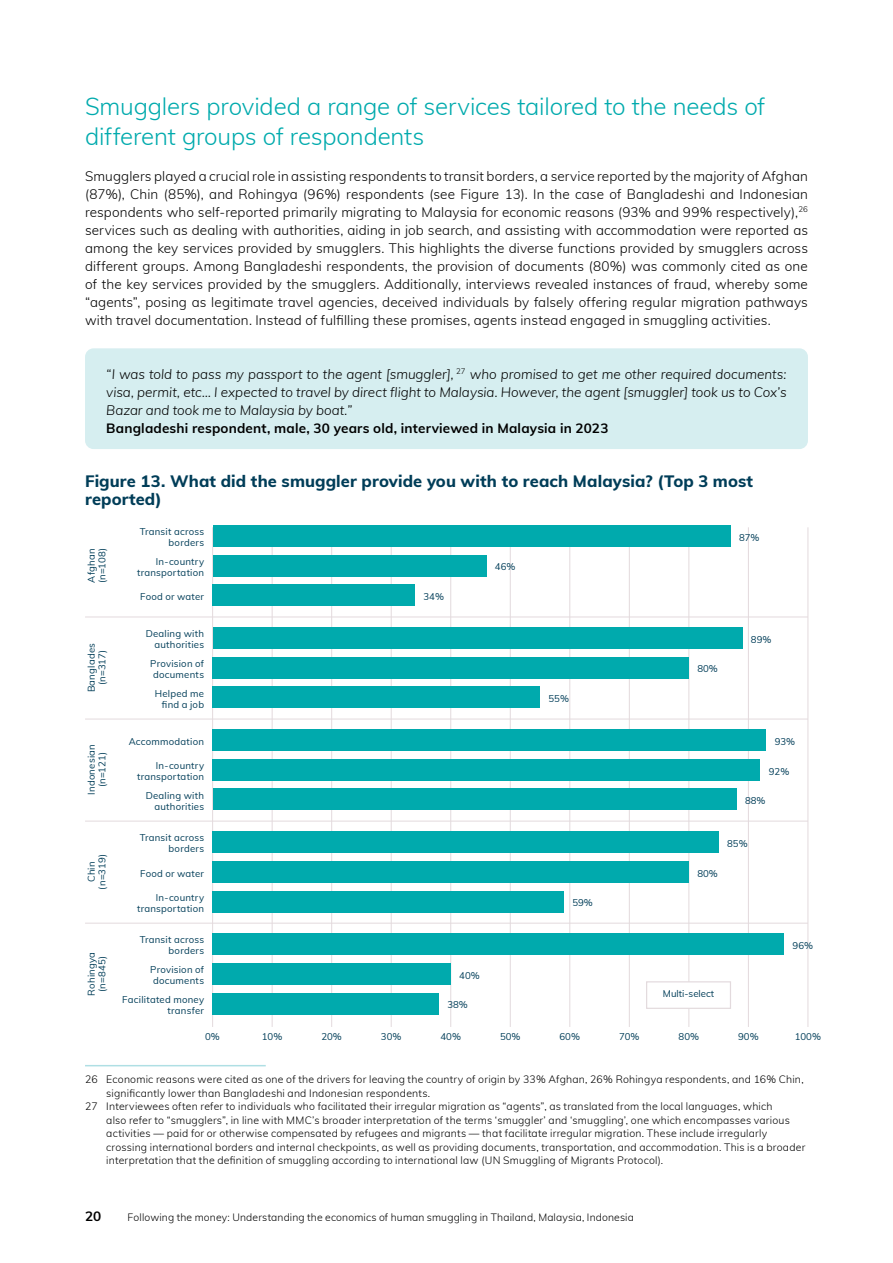
<style>
.page{position:relative;width:893px;height:1263px;background:#fff}
.page>*{position:absolute;margin:0;border:0;box-sizing:border-box;transform-origin:0 0}
.t1{font:300 24px/30px "Muli";letter-spacing:-.005em;color:#00aaad}
.t2{font:800 16.5px/18px "Muli";letter-spacing:.005em;color:#003d58}
.t3{font:300 13.5px/18px "Muli";letter-spacing:.01em;color:#000;text-align:justify}
.t4{font:italic 300 13.5px/18px "Muli";letter-spacing:-.005em;color:#000;text-align:justify}
.t5{font:700 13.5px "Muli";letter-spacing:.01em;color:#000}
.t6{font:300 10.5px "Muli";letter-spacing:.02em;color:#000}
.t7{font:300 10.35px "Muli";letter-spacing:.015em;color:#000}
.t8{font:9.6px/10.8px "Muli";letter-spacing:.025em;color:#003d58;text-align:right}
.t9{font:9.6px "Muli";color:#003d58}
</style>
<div class="page">
<div style="left:85px;top:348px;width:723px;height:87px;background:#d6eef0;border-radius:9px"></div>
<div style="left:85px;top:407px;width:723px;height:42px;background:#d6eef0;border-radius:9px"></div>
<hr style="left:85px;top:1065px;width:181px;height:1px;background:#afdfe4">
<hr style="left:212px;top:527px;width:1px;height:500px;background:#e3dadd">
<hr style="left:272px;top:527px;width:1px;height:500px;background:#e3dadd">
<hr style="left:331px;top:527px;width:1px;height:500px;background:#e3dadd">
<hr style="left:391px;top:527px;width:1px;height:500px;background:#e3dadd">
<hr style="left:450px;top:527px;width:1px;height:500px;background:#e3dadd">
<hr style="left:510px;top:527px;width:1px;height:500px;background:#e3dadd">
<hr style="left:569px;top:527px;width:1px;height:500px;background:#e3dadd">
<hr style="left:629px;top:527px;width:1px;height:500px;background:#e3dadd">
<hr style="left:688px;top:527px;width:1px;height:500px;background:#e3dadd">
<hr style="left:748px;top:527px;width:1px;height:500px;background:#e3dadd">
<hr style="left:807px;top:527px;width:1px;height:500px;background:#e3dadd">
<div style="left:213px;top:933px;width:571px;height:22px;background:#00aaad"></div>
<div style="left:213px;top:831px;width:506px;height:22px;background:#00aaad"></div>
<div style="left:213px;top:729px;width:553px;height:21px;background:#00aaad"></div>
<div style="left:213px;top:627px;width:529px;height:21px;background:#00aaad"></div>
<div style="left:213px;top:525px;width:517px;height:21px;background:#00aaad"></div>
<div style="left:213px;top:963px;width:238px;height:21px;background:#00aaad"></div>
<div style="left:213px;top:861px;width:476px;height:21px;background:#00aaad"></div>
<div style="left:213px;top:759px;width:547px;height:21px;background:#00aaad"></div>
<div style="left:213px;top:657px;width:476px;height:21px;background:#00aaad"></div>
<div style="left:213px;top:555px;width:273px;height:21px;background:#00aaad"></div>
<div style="left:213px;top:993px;width:226px;height:21px;background:#00aaad"></div>
<div style="left:213px;top:891px;width:351px;height:21px;background:#00aaad"></div>
<div style="left:213px;top:789px;width:523px;height:21px;background:#00aaad"></div>
<div style="left:213px;top:687px;width:327px;height:21px;background:#00aaad"></div>
<div style="left:213px;top:585px;width:202px;height:21px;background:#00aaad"></div>
<div style="left:646px;top:981px;width:85px;height:28px;background:#fff;border:1px solid #e3dadd"></div>
<hr style="left:85px;top:923px;width:723px;height:1px;background:#e3dadd">
<hr style="left:85px;top:821px;width:723px;height:1px;background:#e3dadd">
<hr style="left:85px;top:719px;width:723px;height:1px;background:#e3dadd">
<hr style="left:85px;top:617px;width:723px;height:1px;background:#e3dadd">
<h1 class="t1" style="left:85px;top:90px;width:682px">Smugglers provided a range of services tailored to the needs of different groups of respondents</h1>
<p class="t3" style="left:85px;top:166px;width:724px">Smugglers played a crucial role in assisting respondents to transit borders, a service reported by the majority of Afghan (87%), Chin (85%), and Rohingya (96%) respondents (see Figure 13). In the case of Bangladeshi and Indonesian respondents who self-reported primarily migrating to Malaysia for economic reasons (93% and 99% respectively),<sup>26 </sup>services such as dealing with authorities, aiding in job search, and assisting with accommodation were reported as among the key services provided by smugglers. This highlights the diverse functions provided by smugglers across different groups. Among Bangladeshi respondents, the provision of documents (80%) was commonly cited as one of the key services provided by the smugglers. Additionally, interviews revealed instances of fraud, whereby some “agents”, posing as legitimate travel agencies, deceived individuals by falsely offering regular migration pathways with travel documentation. Instead of fulfilling these promises, agents instead engaged in smuggling activities.</p>
<p class="t4" style="left:106px;top:364px;width:682px">“I was told to pass my passport to the agent [smuggler], <sup>27</sup> who promised to get me other required documents: visa, permit, etc… I expected to travel by direct flight to Malaysia. However, the agent [smuggler] took us to Cox’s Bazar and took me to Malaysia by boat.”</p>
<p class="t5" style="left:106px;top:418px;width:504px">Bangladeshi respondent, male, 30 years old, interviewed in Malaysia in 2023</p>
<p class="t2" style="left:85px;top:471px;width:670px">Figure 13. What did the smuggler provide you with to reach Malaysia? (Top 3 most reported)</p>
<p class="t8" style="left:85px;top:583px;width:37px;text-align:left;rotate:-90deg">Afghan (n=108)</p>
<p class="t8" style="left:85px;top:692px;width:51px;text-align:center;rotate:-90deg">Banglades (n=317)</p>
<p class="t8" style="left:85px;top:795px;width:52px;text-align:center;rotate:-90deg">Indonesian (n=121)</p>
<p class="t8" style="left:85px;top:890px;width:37px;text-align:center;rotate:-90deg">Chin (n=319)</p>
<p class="t8" style="left:85px;top:996px;width:45px;text-align:center;rotate:-90deg">Rohingya (n=845)</p>
<p class="t8" style="left:140px;top:526px;width:66px">Transit across borders</p>
<p class="t8" style="left:739px;top:531px;width:22px">87%</p>
<p class="t8" style="left:137px;top:556px;width:68px">In-country transportation</p>
<p class="t8" style="left:495px;top:561px;width:22px">46%</p>
<p class="t8" style="left:140px;top:591px;width:66px">Food or water</p>
<p class="t8" style="left:423px;top:591px;width:22px">34%</p>
<p class="t8" style="left:146px;top:628px;width:60px">Dealing with authorities</p>
<p class="t8" style="left:751px;top:633px;width:22px">89%</p>
<p class="t8" style="left:150px;top:658px;width:55px;text-align:center">Provision of documents</p>
<p class="t8" style="left:697px;top:663px;width:22px">80%</p>
<p class="t8" style="left:155px;top:687px;width:51px">Helped me find a job</p>
<p class="t8" style="left:549px;top:693px;width:22px">55%</p>
<p class="t8" style="left:129px;top:735px;width:77px">Accommodation</p>
<p class="t8" style="left:775px;top:735px;width:22px">93%</p>
<p class="t8" style="left:137px;top:760px;width:68px">In-country transportation</p>
<p class="t8" style="left:769px;top:765px;width:22px">92%</p>
<p class="t8" style="left:146px;top:789px;width:60px">Dealing with authorities</p>
<p class="t8" style="left:745px;top:795px;width:22px">88%</p>
<p class="t8" style="left:140px;top:832px;width:66px">Transit across borders</p>
<p class="t8" style="left:727px;top:837px;width:22px">85%</p>
<p class="t8" style="left:140px;top:867px;width:66px">Food or water</p>
<p class="t8" style="left:697px;top:867px;width:22px">80%</p>
<p class="t8" style="left:137px;top:892px;width:68px">In-country transportation</p>
<p class="t8" style="left:572px;top:897px;width:22px">59%</p>
<p class="t8" style="left:140px;top:934px;width:66px">Transit across borders</p>
<p class="t8" style="left:793px;top:939px;width:22px">96%</p>
<p class="t8" style="left:150px;top:964px;width:55px;text-align:center">Provision of documents</p>
<p class="t8" style="left:459px;top:969px;width:22px">40%</p>
<p class="t8" style="left:122px;top:994px;width:83px">Facilitated money transfer</p>
<p class="t8" style="left:447px;top:999px;width:22px">38%</p>
<p class="t9" style="left:663px;top:987px;width:53px">Multi-select</p>
<p class="t8" style="left:205px;top:1031px;width:16px">0%</p>
<p class="t8" style="left:262px;top:1031px;width:22px">10%</p>
<p class="t8" style="left:321px;top:1031px;width:22px">20%</p>
<p class="t8" style="left:381px;top:1031px;width:22px">30%</p>
<p class="t8" style="left:440px;top:1031px;width:22px">40%</p>
<p class="t8" style="left:500px;top:1031px;width:22px">50%</p>
<p class="t8" style="left:559px;top:1031px;width:22px">60%</p>
<p class="t8" style="left:619px;top:1031px;width:22px">70%</p>
<p class="t8" style="left:679px;top:1031px;width:22px">80%</p>
<p class="t8" style="left:738px;top:1031px;width:22px">90%</p>
<p class="t8" style="left:795px;top:1031px;width:28px">100%</p>
<p class="t6" style="left:85px;top:1072px;width:720px">26 Economic reasons were cited as one of the drivers for leaving the country of origin by 33% Afghan, 26% Rohingya respondents, and 16% Chin,</p>
<p class="t6" style="left:106px;top:1085px;width:325px">significantly lower than Bangladeshi and Indonesian respondents.</p>
<p class="t6" style="left:85px;top:1099px;width:689px">27 Interviewees often refer to individuals who facilitated their irregular migration as “agents”, as translated from the local languages, which</p>
<p class="t6" style="left:106px;top:1112px;width:685px">also refer to “smugglers”, in line with MMC’s broader interpretation of the terms ‘smuggler’ and ‘smuggling’, one which encompasses various</p>
<p class="t6" style="left:106px;top:1126px;width:662px">activities — paid for or otherwise compensated by refugees and migrants — that facilitate irregular migration. These include irregularly</p>
<p class="t6" style="left:106px;top:1139px;width:700px">crossing international borders and internal checkpoints, as well as providing documents, transportation, and accommodation. This is a broader</p>
<p class="t6" style="left:106px;top:1153px;width:558px">interpretation that the definition of smuggling according to international law (UN Smuggling of Migrants Protocol).</p>
<p class="t5" style="left:85px;top:1206px;width:18px">20</p>
<p class="t7" style="left:128px;top:1210px;width:508px">Following the money: Understanding the economics of human smuggling in Thailand, Malaysia, Indonesia</p>
</div>
